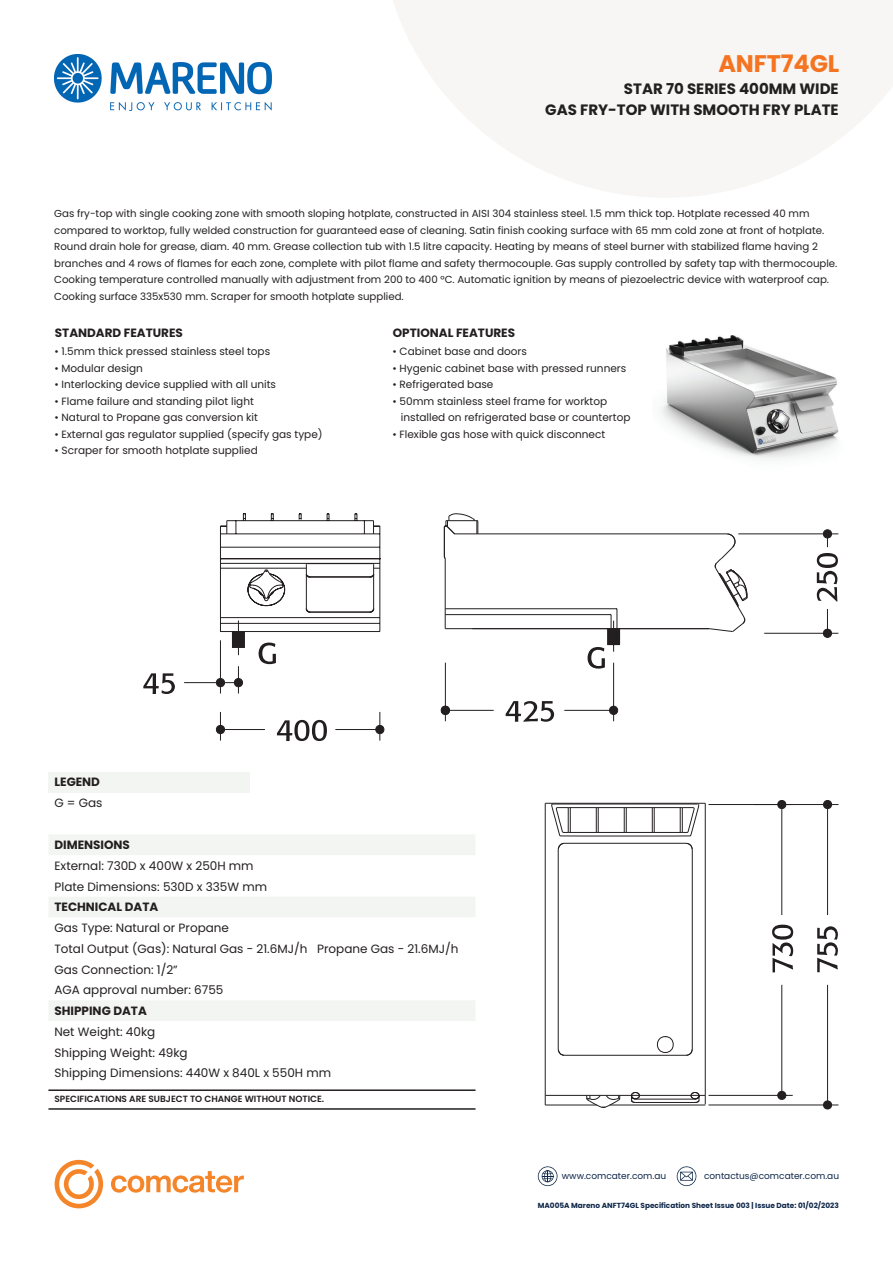
<style>
.page{position:relative;width:893px;height:1263px;background:#fff}
.page>*{position:absolute;margin:0;border:0;box-sizing:border-box;transform-origin:0 0}
.t1{font:700 24px "Poppins";letter-spacing:-.005em;color:#f47421}
.t2{font:700 15px/21px "Poppins";color:#231f20;text-align:right}
.t3{font:12px/20.7px "Poppins";color:#231f20}
.t4{font:700 12px "Poppins";color:#231f20}
.t5{font:10.5px/16.5px "Poppins";color:#231f20}
.t6{font:10.2px/16.5px "Poppins";color:#231f20}
.t7{font:600 9px "Poppins";color:#231f20}
.t8{font:9px "Poppins";color:#0e2749}
.t9{font:700 7.35px "Poppins";color:#0e2749}
</style>
<div class="page">
<svg style="left:393px;top:0;width:500px;height:197px;fill:#f7f6f4"></svg>
<svg style="left:538px;top:1166px;width:19px;height:20px"></svg>
<svg style="left:677px;top:1166px;width:19px;height:20px"></svg>
<svg style="left:55px;top:1160px;width:189px;height:48px"></svg>
<hr style="left:48px;top:1089px;width:427px;height:2px;background:#231f20">
<hr style="left:48px;top:1108px;width:427px;height:2px;background:#231f20">
<img style="left:55px;top:54px;width:216px;height:56px">
<img style="left:661px;top:335px;width:178px;height:126px">
<svg style="left:277px;top:720px;width:50px;height:21px"></svg>
<hr style="left:220px;top:729px;width:45px;height:1px;background:#231f20">
<hr style="left:335px;top:729px;width:45px;height:1px;background:#231f20">
<svg style="left:215px;top:712px;width:10px;height:28px"></svg>
<svg style="left:375px;top:712px;width:10px;height:28px"></svg>
<div style="left:232px;top:631px;width:12px;height:16px;background:#231f20"></div>
<hr style="left:445px;top:558px;width:1px;height:71px;background:#231f20">
<hr style="left:445px;top:628px;width:264px;height:1px;background:#231f20">
<hr style="left:455px;top:533px;width:272px;height:1px;background:#231f20">
<svg style="left:708px;top:533px;width:40px;height:99px"></svg>
<div style="left:232px;top:631px;width:13px;height:17px;border:1px solid #231f20"></div>
<svg style="left:220px;top:513px;width:161px;height:119px"></svg>
<hr style="left:306px;top:563px;width:68px;height:1px;background:#231f20">
<svg style="left:444px;top:513px;width:34px;height:22px"></svg>
<hr style="left:444px;top:527px;width:1px;height:30px;background:#231f20">
<hr style="left:446px;top:520px;width:32px;height:1px;background:#231f20">
<svg style="left:259px;top:642px;width:17px;height:22px"></svg>
<hr style="left:445px;top:614px;width:166px;height:1px;background:#231f20">
<hr style="left:445px;top:608px;width:172px;height:1px;background:#231f20">
<svg style="left:143px;top:673px;width:32px;height:21px"></svg>
<hr style="left:184px;top:682px;width:36px;height:1px;background:#231f20">
<svg style="left:215px;top:639px;width:30px;height:55px"></svg>
<svg style="left:822px;top:529px;width:12px;height:18px"></svg>
<hr style="left:764px;top:633px;width:74px;height:1px;background:#231f20">
<hr style="left:738px;top:533px;width:100px;height:1px;background:#231f20">
<svg style="left:822px;top:609px;width:12px;height:29px"></svg>
<svg style="left:506px;top:701px;width:48px;height:21px"></svg>
<svg style="left:817px;top:553px;width:21px;height:49px"></svg>
<hr style="left:444px;top:710px;width:50px;height:1px;background:#231f20">
<hr style="left:564px;top:710px;width:50px;height:1px;background:#231f20">
<svg style="left:587px;top:609px;width:33px;height:113px"></svg>
<svg style="left:440px;top:662px;width:12px;height:60px"></svg>
<svg style="left:545px;top:800px;width:248px;height:308px"></svg>
<hr style="left:827px;top:985px;width:1px;height:120px;background:#231f20">
<hr style="left:827px;top:804px;width:1px;height:111px;background:#231f20">
<svg style="left:823px;top:800px;width:10px;height:9px"></svg>
<hr style="left:708px;top:1104px;width:130px;height:1px;background:#231f20">
<hr style="left:754px;top:804px;width:84px;height:1px;background:#231f20">
<svg style="left:822px;top:1100px;width:12px;height:10px"></svg>
<svg style="left:817px;top:926px;width:21px;height:46px"></svg>
<svg style="left:49px;top:835px;width:426px;height:186px"></svg>
<div style="left:48px;top:772px;width:202px;height:20px;background:#f3f5f3"></div>
<h1 class="t1" style="left:718px;top:50px;width:122px">ANFT74GL</h1>
<h2 class="t2" style="left:545px;top:78px;width:295px">STAR 70 SERIES 400MM WIDE<br>GAS FRY-TOP WITH SMOOTH FRY PLATE</h2>
<p class="t6" style="left:54px;top:206px;width:785px">Gas fry-top with single cooking zone with smooth sloping hotplate, constructed in AISI 304 stainless steel. 1.5 mm thick top. Hotplate recessed 40 mm compared to worktop, fully welded construction for guaranteed ease of cleaning. Satin finish cooking surface with 65 mm cold zone at front of hotplate.<br>Round drain hole for grease, diam. 40 mm. Grease collection tub with 1.5 litre capacity. Heating by means of steel burner with stabilized flame having 2 branches and 4 rows of flames for each zone, complete with pilot flame and safety thermocouple. Gas supply controlled by safety tap with thermocouple.<br>Cooking temperature controlled manually with adjustment from 200 to 400 °C. Automatic ignition by means of piezoelectric device with waterproof cap.<br>Cooking surface 335x530 mm. Scraper for smooth hotplate supplied.</p>
<p class="t4" style="left:55px;top:325px;width:130px">STANDARD FEATURES</p>
<p class="t5" style="left:54px;top:343px;width:217px">• 1.5mm thick pressed stainless steel tops</p>
<p class="t5" style="left:54px;top:360px;width:90px">• Modular design</p>
<p class="t5" style="left:54px;top:376px;width:223px">• Interlocking device supplied with all units</p>
<p class="t5" style="left:54px;top:393px;width:201px">• Flame failure and standing pilot light</p>
<p class="t5" style="left:54px;top:409px;width:205px">• Natural to Propane gas conversion kit</p>
<p class="t5" style="left:54px;top:426px;width:270px">• External gas regulator supplied (specify gas type)</p>
<p class="t5" style="left:54px;top:442px;width:205px">• Scraper for smooth hotplate supplied</p>
<p class="t4" style="left:393px;top:325px;width:124px">OPTIONAL FEATURES</p>
<p class="t5" style="left:392px;top:343px;width:136px">• Cabinet base and doors</p>
<p class="t5" style="left:392px;top:360px;width:235px">• Hygenic cabinet base with pressed runners</p>
<p class="t5" style="left:392px;top:376px;width:103px">• Refrigerated base</p>
<p class="t5" style="left:401px;top:393px;width:231px;text-indent:-8px">• 50mm stainless steel frame for worktop installed on refrigerated base or countertop</p>
<p class="t5" style="left:392px;top:426px;width:214px">• Flexible gas hose with quick disconnect</p>
<p class="t4" style="left:54px;top:775px;width:47px">LEGEND</p>
<p class="t3" style="left:54px;top:793px;width:50px">G = Gas</p>
<p class="t4" style="left:54px;top:838px;width:77px">DIMENSIONS</p>
<p class="t3" style="left:54px;top:855px;width:214px">External: 730D x 400W x 250H mm<br>Plate Dimensions: 530D x 335W mm</p>
<p class="t4" style="left:54px;top:900px;width:105px">TECHNICAL DATA</p>
<p class="t3" style="left:54px;top:917px;width:406px">Gas Type: Natural or Propane<br>Total Output (Gas): Natural Gas - 21.6MJ/h Propane Gas - 21.6MJ/h Gas Connection: 1/2”<br>AGA approval number: 6755</p>
<p class="t4" style="left:54px;top:1004px;width:94px">SHIPPING DATA</p>
<p class="t3" style="left:54px;top:1021px;width:278px">Net Weight: 40kg<br>Shipping Weight: 49kg<br>Shipping Dimensions: 440W x 840L x 550H mm</p>
<p class="t7" style="left:54px;top:1094px;width:271px">SPECIFICATIONS ARE SUBJECT TO CHANGE WITHOUT NOTICE.</p>
<p class="t8" style="left:562px;top:1171px;width:106px">www.comcater.com.au</p>
<p class="t8" style="left:704px;top:1171px;width:137px">contactus@comcater.com.au</p>
<p class="t9" style="left:538px;top:1201px;width:302px">MA005A Mareno ANFT74GL Specification Sheet Issue 003 | Issue Date: 01/02/2023</p>
</div>
